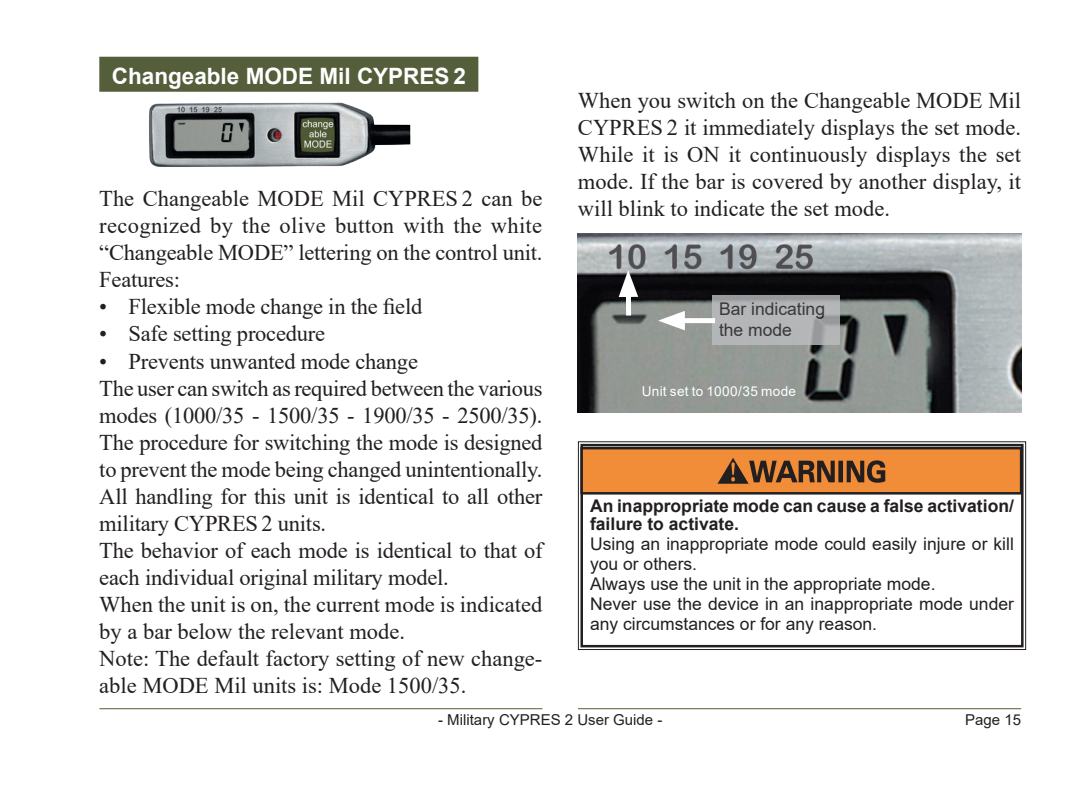
<style>
.page{position:relative;width:1092px;height:787px;background:#fff}
.page>*{position:absolute;margin:0;border:0;box-sizing:border-box;transform-origin:0 0}
.t1{font:22.5px/27px "Times New Roman";letter-spacing:-.01em;color:#231f20;text-align:justify}
.t2{font:700 22.5px "Arial";color:#fff}
.t3{font:17.5px/20px "Arial";color:#231f20}
.t4{font:700 17.5px/17.5px "Arial";color:#231f20}
.t5{font:15px "Arial";color:#231f20}
.t6{font:13.5px "Arial";letter-spacing:.02em;color:#fff}
</style>
<div class="page">
<hr style="left:578px;top:708px;width:443px;height:1px;background:#545e3a">
<hr style="left:99px;top:708px;width:443px;height:1px;background:#545e3a">
<div style="left:99px;top:57px;width:379px;height:35px;background:#545e3a"></div>
<img style="left:578px;top:234px;width:442px;height:178px">
<svg style="left:712px;top:295px;width:127px;height:49px;background:#aeb0b1"></svg>
<div style="left:675px;top:318px;width:40px;height:5px;background:#fff"></div>
<svg style="left:658px;top:311px;width:26px;height:19px"></svg>
<div style="left:625px;top:287px;width:6px;height:28px;background:#fff"></div>
<svg style="left:618px;top:270px;width:20px;height:27px"></svg>
<svg style="left:577px;top:441px;width:449px;height:209px"></svg>
<div style="left:580px;top:444px;width:443px;height:203px;border:2px solid #231f20"></div>
<div style="left:581px;top:448px;width:440px;height:45px;background:#f18d39"></div>
<div style="left:580px;top:447px;width:442px;height:47px;border:2px solid #231f20"></div>
<svg style="left:717px;top:458px;width:168px;height:26px"></svg>
<img style="left:149px;top:102px;width:262px;height:65px">
<p class="t2" style="left:112px;top:60px;width:355px">Changeable MODE Mil CYPRES 2</p>
<p class="t1" style="left:99px;top:185px;width:444px">The Changeable MODE Mil CYPRES 2 can be recognized by the olive button with the white “Changeable MODE” lettering on the control unit.<br>Features:</p>
<p class="t1" style="left:99px;top:293px;width:324px">• Flexible mode change in the field</p>
<p class="t1" style="left:99px;top:320px;width:227px">• Safe setting procedure</p>
<p class="t1" style="left:99px;top:347px;width:445px;text-align:left">• Prevents unwanted mode change<br>The user can switch as required between the various modes (1000/35 - 1500/35 - 1900/35 - 2500/35).<br>The procedure for switching the mode is designed to prevent the mode being changed unintentionally.<br>All handling for this unit is identical to all other military CYPRES 2 units.<br>The behavior of each mode is identical to that of each individual original military model.<br>When the unit is on, the current mode is indicated by a bar below the relevant mode.<br>Note: The default factory setting of new change&shy;able MODE Mil units is: Mode 1500/35.</p>
<p class="t1" style="left:578px;top:86px;width:444px">When you switch on the Changeable MODE Mil CYPRES 2 it immediately displays the set mode.<br>While it is ON it continuously displays the set mode. If the bar is covered by another display, it will blink to indicate the set mode.</p>
<p class="t3" style="left:719px;top:298px;width:108px;line-height:21px">Bar indicating the mode</p>
<p class="t6" style="left:641px;top:381px;width:156px">Unit set to 1000/35 mode</p>
<p class="t4" style="left:590px;top:497px;width:425px">An inappropriate mode can cause a false activation/ failure to activate.</p>
<p class="t3" style="left:590px;top:533px;width:425px">Using an inappropriate mode could easily injure or kill you or others.<br>Always use the unit in the appropriate mode.<br>Never use the device in an inappropriate mode under any circumstances or for any reason.</p>
<p class="t5" style="left:438px;top:709px;width:226px">- Military CYPRES 2 User Guide -</p>
<p class="t5" style="left:965px;top:709px;width:57px">Page 15</p>
</div>
